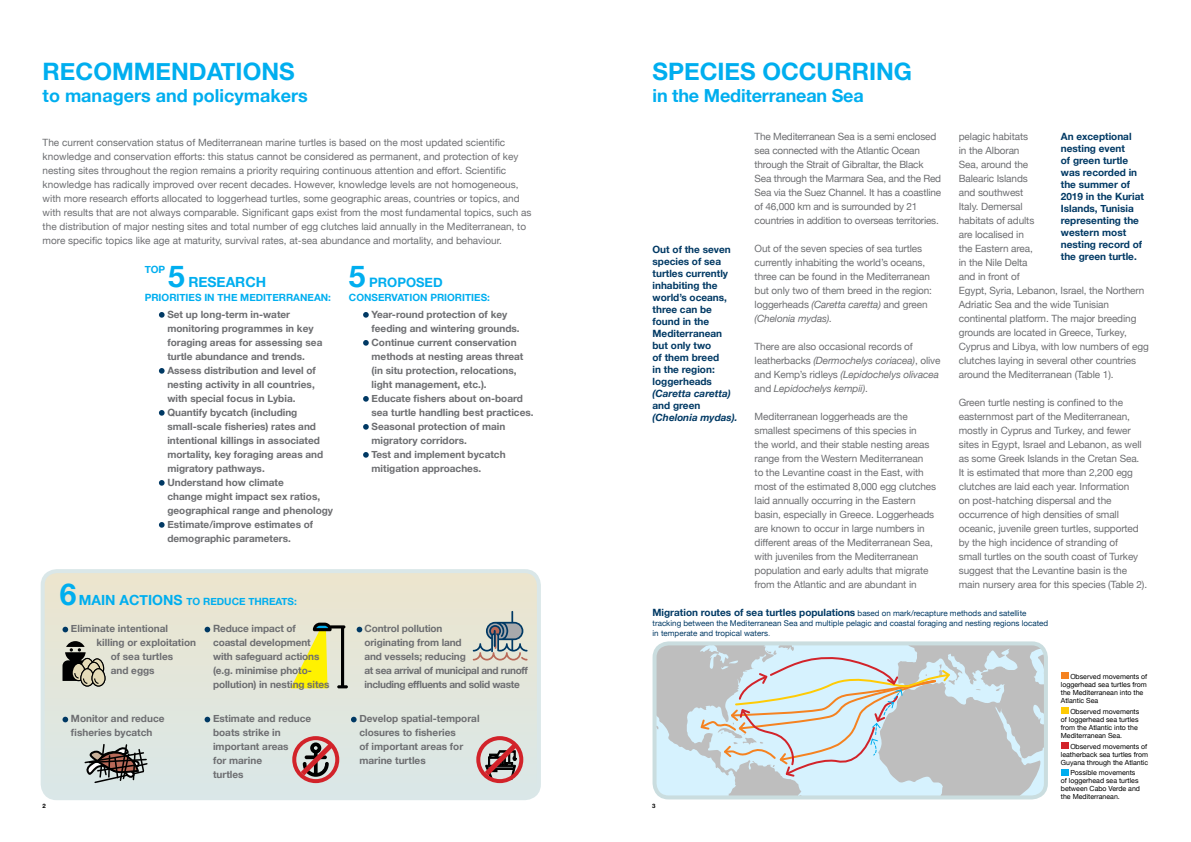
<style>
.page{position:relative;width:1191px;height:842px;background:#fff}
.page>*{position:absolute;margin:0;border:0;box-sizing:border-box;transform-origin:0 0}
.t1{font:700 30px "Helvetica Neue";color:#00aeef}
.t2{font:700 24px "Helvetica Neue";color:#00aeef}
.t3{font:700 18px "Helvetica Neue";color:#00aeef}
.t4{font:700 14px "Helvetica Neue";color:#00aeef}
.t5{font:700 13px "Helvetica Neue";color:#00aeef}
.t6{font:10px/14px "Helvetica Neue";letter-spacing:-.01em;color:#6d6e71}
.t7{font:700 10px/14px "Helvetica Neue";color:#6d6e71}
.t8{font:700 10px/12px "Helvetica Neue";color:#003964}
.t9{font:700 10px/14px "Helvetica Neue";letter-spacing:-.03em;color:#6d6e71}
.t10{font:700 10px "Helvetica Neue";color:#00aeef}
.t11{font:italic 700 10px "Helvetica Neue";color:#003964}
.t12{font:8px/10px "Helvetica Neue";color:#003964}
.t13{font:7px/8px "Helvetica Neue";color:#000}
.t14{font:700 6px "Helvetica Neue";color:#000}
.s1{font-size:30px}
.s2{font-size:14px}
.s3{font-style:italic}
.s4{font-weight:700;font-size:10px}
.s5{color:#4d7592}
</style>
<div class="page">
<div style="left:43px;top:571px;width:496px;height:227px;background:#e3e6db;border-radius:14px"></div>
<div style="left:41px;top:569px;width:500px;height:231px;border:4px solid #cadddf;border-radius:14px"></div>
<svg style="left:159px;top:312px;width:6px;height:6px"></svg>
<svg style="left:159px;top:368px;width:6px;height:6px"></svg>
<svg style="left:159px;top:410px;width:6px;height:6px"></svg>
<svg style="left:159px;top:480px;width:6px;height:6px"></svg>
<svg style="left:159px;top:522px;width:6px;height:6px"></svg>
<svg style="left:363px;top:312px;width:6px;height:6px"></svg>
<svg style="left:363px;top:340px;width:6px;height:6px"></svg>
<svg style="left:363px;top:396px;width:6px;height:6px"></svg>
<svg style="left:363px;top:424px;width:6px;height:6px"></svg>
<svg style="left:363px;top:452px;width:6px;height:6px"></svg>
<svg style="left:62px;top:627px;width:6px;height:5px"></svg>
<svg style="left:62px;top:717px;width:6px;height:5px"></svg>
<svg style="left:205px;top:717px;width:5px;height:5px"></svg>
<svg style="left:351px;top:717px;width:6px;height:5px"></svg>
<svg style="left:357px;top:627px;width:5px;height:5px"></svg>
<svg style="left:83px;top:744px;width:66px;height:40px"></svg>
<div style="left:292px;top:736px;width:47px;height:47px;border:4px solid #d2232a;border-radius:50%"></div>
<svg style="left:295px;top:738px;width:43px;height:43px"></svg>
<svg style="left:473px;top:611px;width:54px;height:49px"></svg>
<svg style="left:62px;top:641px;width:43px;height:45px"></svg>
<svg style="left:291px;top:623px;width:57px;height:65px"></svg>
<svg style="left:205px;top:627px;width:5px;height:5px"></svg>
<div style="left:476px;top:736px;width:47px;height:47px;border:4px solid #d2232a;border-radius:50%"></div>
<svg style="left:479px;top:738px;width:43px;height:43px"></svg>
<div style="left:1060px;top:672px;width:8px;height:7px;background:#f58220"></div>
<div style="left:1060px;top:707px;width:8px;height:7px;background:#ffcb05"></div>
<div style="left:1060px;top:742px;width:8px;height:7px;background:#d2232a"></div>
<div style="left:1060px;top:769px;width:8px;height:6px;background:#00aeef"></div>
<div style="left:652px;top:641px;width:396px;height:158px;border:4px solid #cadddf;border-radius:14px"></div>
<svg style="left:654px;top:643px;width:392px;height:154px;background:#cbd3d6"></svg>
<h2 class="t2" style="left:43px;top:53px;width:254px">RECOMMENDATIONS</h2>
<h3 class="t3" style="left:43px;top:81px;width:266px">to managers and policymakers</h3>
<p class="t6" style="left:43px;top:136px;width:490px">The current conservation status of Mediterranean marine turtles is based on the most updated scientific knowledge and conservation efforts: this status cannot be considered as permanent, and protection of key nesting sites throughout the region remains a priority requiring continuous attention and effort. Scientific knowledge has radically improved over recent decades. However, knowledge levels are not homogeneous, with more research efforts allocated to loggerhead turtles, some geographic areas, countries or topics, and with results that are not always comparable. Significant gaps exist from the most fundamental topics, such as the distribution of major nesting sites and total number of egg clutches laid annually in the Mediterranean, to more specific topics like age at maturity, survival rates, at-sea abundance and mortality, and behaviour.</p>
<p class="t10" style="left:145px;top:261px;width:22px">TOP</p>
<h3 class="t4" style="left:168px;top:271px;width:100px"><span class="s1">5</span> RESEARCH</h3>
<p class="t10" style="left:145px;top:289px;width:188px">PRIORITIES IN THE MEDITERRANEAN:</p>
<p class="t7" style="left:167px;top:307px;width:167px">Set up long-term in-water monitoring programmes in key foraging areas for assessing sea turtle abundance and trends.<br>Assess distribution and level of nesting activity in all countries, with special focus in Lybia.<br>Quantify bycatch (including small-scale fisheries) rates and intentional killings in associated mortality, key foraging areas and migratory pathways.<br>Understand how climate<br>change might impact sex ratios, geographical range and phenology<br>Estimate/improve estimates of demographic parameters.</p>
<p class="t10" style="left:60px;top:593px;width:239px"><span class="s1">6</span> <span class="s2">MAIN ACTIONS</span> TO REDUCE THREATS:</p>
<h1 class="t1" style="left:349px;top:253px;width:18px">5</h1>
<h3 class="t5" style="left:369px;top:272px;width:75px">PROPOSED</h3>
<p class="t10" style="left:349px;top:289px;width:143px">CONSERVATION PRIORITIES:</p>
<p class="t7" style="left:371px;top:307px;width:164px">Year-round protection of key feeding and wintering grounds.<br>Continue current conservation methods at nesting areas threat (in situ protection, relocations, light management, etc.).<br>Educate fishers about on-board sea turtle handling best practices.<br>Seasonal protection of main migratory corridors.<br>Test and implement bycatch mitigation approaches.</p>
<p class="t14" style="left:43px;top:801px;width:5px">2</p>
<p class="t9" style="left:364px;top:622px;width:165px">Control pollution<br>originating from land<br>and vessels; reducing<br>at sea arrival of municipal and runoff including effluents and solid waste</p>
<p class="t7" style="left:71px;top:622px;width:99px">Eliminate intentional</p>
<p class="t7" style="left:97px;top:636px;width:101px">killing or exploitation</p>
<p class="t7" style="left:111px;top:650px;width:64px">of sea turtles</p>
<p class="t7" style="left:111px;top:664px;width:45px">and eggs</p>
<p class="t7" style="left:71px;top:712px;width:95px">Monitor and reduce fisheries bycatch</p>
<p class="t7" style="left:213px;top:712px;width:100px">Estimate and reduce boats strike in important areas<br>for marine<br>turtles</p>
<p class="t7" style="left:359px;top:712px;width:122px">Develop spatial-temporal closures to fisheries<br>of important areas for marine turtles</p>
<p class="t7" style="left:213px;top:622px;width:118px">Reduce impact of coastal development with safeguard actions (e.g. minimise photo&shy;pollution) in nesting sites</p>
<h2 class="t2" style="left:652px;top:53px;width:261px">SPECIES OCCURRING</h2>
<h3 class="t3" style="left:652px;top:81px;width:213px">in the Mediterranean Sea</h3>
<p class="t6" style="left:754px;top:130px;width:188px">The Mediterranean Sea is a semi enclosed sea connected with the Atlantic Ocean through the Strait of Gibraltar, the Black Sea through the Marmara Sea, and the Red Sea via the Suez Channel. It has a coastline of 46,000 km and is surrounded by 21 countries in addition to overseas territories.</p>
<p class="t6" style="left:754px;top:242px;width:179px">Out of the seven species of sea turtles currently inhabiting the world’s oceans, three can be found in the Mediterranean but only two of them breed in the region: loggerheads <span class="s3">(Caretta caretta)</span> and green <span class="s3">(Chelonia mydas).</span></p>
<p class="t6" style="left:754px;top:340px;width:187px">There are also occasional records of leatherbacks <span class="s3">(Dermochelys coriacea)</span>, olive and Kemp’s ridleys <span class="s3">(Lepidochelys olivacea </span>and <span class="s3">Lepidochelys kempii)</span>.</p>
<p class="t6" style="left:754px;top:410px;width:183px">Mediterranean loggerheads are the smallest specimens of this species in<br>the world, and their stable nesting areas range from the Western Mediterranean<br>to the Levantine coast in the East, with most of the estimated 8,000 egg clutches laid annually occurring in the Eastern basin, especially in Greece. Loggerheads are known to occur in large numbers in different areas of the Mediterranean Sea, with juveniles from the Mediterranean population and early adults that migrate from the Atlantic and are abundant in</p>
<p class="t8" style="left:652px;top:244px;width:80px">Out of the seven species of sea turtles currently inhabiting the world’s oceans, three can be found in the<br>Mediterranean but only two<br>of them breed<br>in the region: loggerheads</p>
<p class="t11" style="left:652px;top:386px;width:80px">(Caretta caretta)</p>
<p class="t8" style="left:652px;top:400px;width:49px">and green</p>
<p class="t11" style="left:652px;top:410px;width:86px">(Chelonia mydas).</p>
<p class="t6" style="left:958px;top:130px;width:191px">pelagic habitats<br>in the Alboran<br>Sea, around the<br>Balearic Islands<br>and southwest<br>Italy. Demersal<br>habitats of adults<br>are localised in<br>the Eastern area,<br>in the Nile Delta<br>and in front of<br>Egypt, Syria, Lebanon, Israel, the Northern<br>Adriatic Sea and the wide Tunisian continental platform. The major breeding grounds are located in Greece, Turkey,<br>Cyprus and Libya, with low numbers of egg clutches laying in several other countries around the Mediterranean (Table 1).</p>
<p class="t6" style="left:958px;top:396px;width:190px">Green turtle nesting is confined to the easternmost part of the Mediterranean, mostly in Cyprus and Turkey, and fewer sites in Egypt, Israel and Lebanon, as well as some Greek Islands in the Cretan Sea.<br>It is estimated that more than 2,200 egg clutches are laid each year. Information<br>on post-hatching dispersal and the occurrence of high densities of small oceanic, juvenile green turtles, supported by the high incidence of stranding of<br>small turtles on the south coast of Turkey suggest that the Levantine basin is the main nursery area for this species (Table 2).</p>
<p class="t8" style="left:1060px;top:130px;width:85px">An exceptional nesting event<br>of green turtle was recorded in the summer of<br>2019 in the Kuriat<br>Islands, Tunisia representing the western most nesting record of the green turtle.</p>
<p class="t12" style="left:652px;top:609px;width:397px"><span class="s4">Migration routes of sea turtles populations</span> based on mark/recapture methods and satellite tracking between the Mediterranean Sea and multiple pelagic and coastal foraging and nesting regions located in temperate and tropical waters<span class="s5">.</span></p>
<p class="t14" style="left:652px;top:801px;width:5px">3</p>
<p class="t13" style="left:1060px;top:673px;width:88px;text-indent:9px">Observed movements of loggerhead sea turtles from the Mediterranean into the<br>Atlantic Sea</p>
<p class="t13" style="left:1060px;top:708px;width:80px;text-indent:9px">Observed movements of loggerhead sea turtles from the Atlantic into the<br>Mediterranean Sea.</p>
<p class="t13" style="left:1060px;top:742px;width:89px;text-indent:9px">Observed movements of leatherback sea turtles from<br>Guyana through the Atlantic</p>
<p class="t13" style="left:1060px;top:769px;width:81px;text-indent:9px">Possible movements of loggerhead sea turtles between Cabo Verde and the Mediterranean.</p>
</div>
